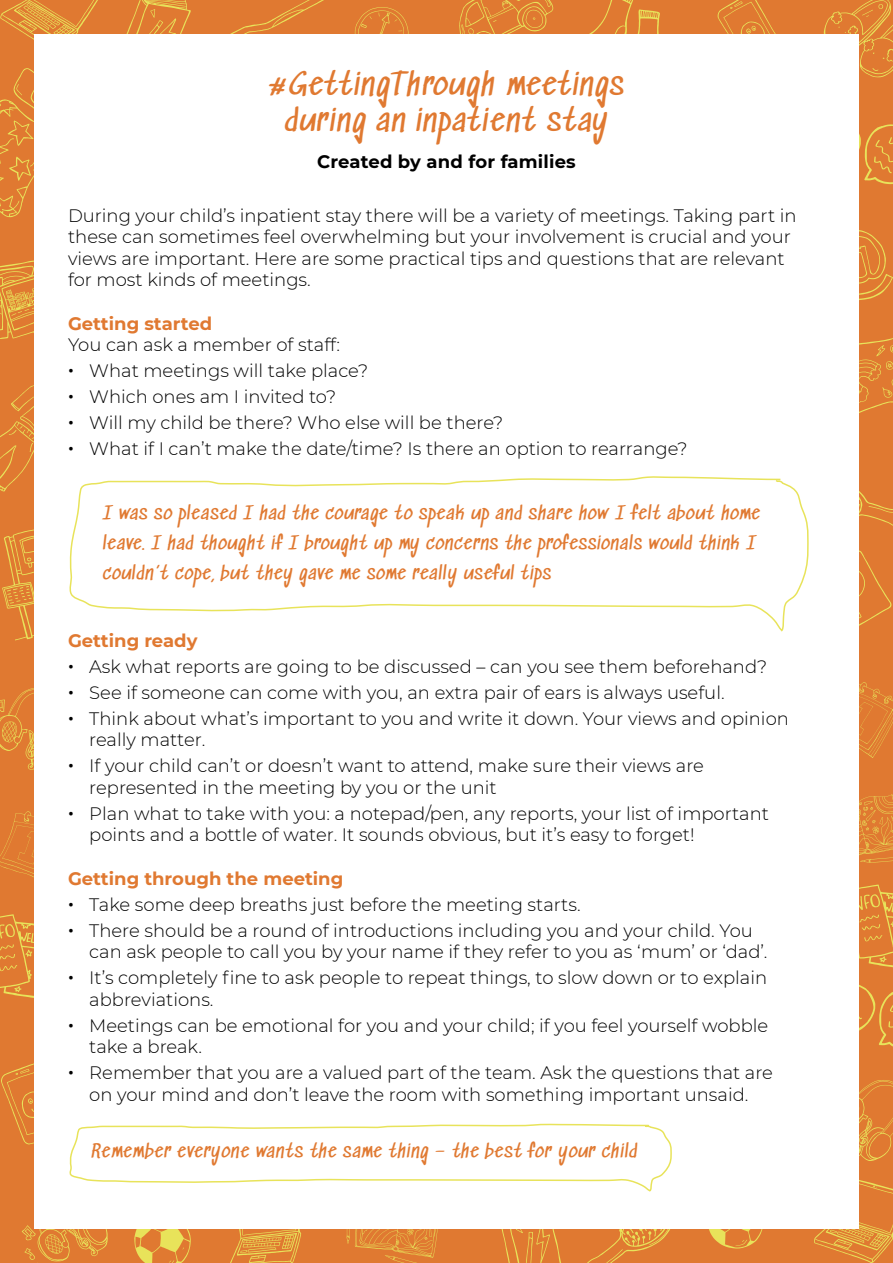
<style>
.page{position:relative;width:893px;height:1263px;background:#e07931}
.page>*{position:absolute;margin:0;border:0;box-sizing:border-box;transform-origin:0 0}
.t1{font:29.85px/35.8px "Sedgwick Ave";letter-spacing:.04em;color:#e07931;text-align:center}
.t2{font:300 18px/25.8px "Montserrat";color:#000}
.t3{font:18px/30px "Sedgwick Ave";letter-spacing:.04em;color:#e07931}
.t4{font:700 18px "Montserrat";letter-spacing:.01em;color:#000}
.t5{font:700 18px "Montserrat";color:#e07931}
.s1{font-weight:700}
.s2{font-weight:700;color:#e07931}
</style>
<div class="page">
<svg style="left:459px;top:0;width:94px;height:34px"></svg>
<svg style="left:824px;top:0;width:69px;height:77px"></svg>
<svg style="left:0;top:0;width:98px;height:40px"></svg>
<svg style="left:859px;top:338px;width:34px;height:75px"></svg>
<svg style="left:230px;top:0;width:94px;height:34px"></svg>
<svg style="left:859px;top:794px;width:34px;height:69px"></svg>
<svg style="left:0;top:688px;width:34px;height:82px"></svg>
<svg style="left:718px;top:0;width:58px;height:34px"></svg>
<svg style="left:126px;top:0;width:65px;height:34px"></svg>
<svg style="left:589px;top:0;width:71px;height:34px"></svg>
<svg style="left:0;top:260px;width:34px;height:79px"></svg>
<svg style="left:2px;top:529px;width:32px;height:111px"></svg>
<svg style="left:859px;top:230px;width:34px;height:70px"></svg>
<svg style="left:859px;top:491px;width:34px;height:35px"></svg>
<svg style="left:0;top:385px;width:34px;height:106px"></svg>
<svg style="left:0;top:68px;width:34px;height:149px"></svg>
<svg style="left:859px;top:682px;width:34px;height:76px"></svg>
<svg style="left:859px;top:124px;width:34px;height:60px"></svg>
<svg style="left:859px;top:550px;width:32px;height:76px"></svg>
<svg style="left:355px;top:7px;width:53px;height:27px"></svg>
<svg style="left:0;top:811px;width:34px;height:67px"></svg>
<svg style="left:859px;top:985px;width:34px;height:62px"></svg>
<svg style="left:0;top:914px;width:34px;height:84px"></svg>
<svg style="left:859px;top:884px;width:34px;height:84px"></svg>
<svg style="left:814px;top:1180px;width:79px;height:83px"></svg>
<svg style="left:859px;top:1080px;width:34px;height:81px"></svg>
<svg style="left:709px;top:1229px;width:54px;height:19px"></svg>
<div style="left:34px;top:34px;width:825px;height:1195px;background:#fff"></div>
<svg style="left:69px;top:476px;width:740px;height:156px"></svg>
<svg style="left:1px;top:1063px;width:671px;height:200px"></svg>
<h1 class="t1" style="left:269px;top:68px;width:356px">#GettingThrough meetings during an inpatient stay</h1>
<p class="t4" style="left:317px;top:148px;width:260px">Created by and for families</p>
<p class="t2" style="left:68px;top:204px;width:730px;line-height:21.6px">During your child’s inpatient stay there will be a variety of meetings. Taking part in these can sometimes feel overwhelming but your involvement is crucial and your views are important. Here are some practical tips and questions that are relevant for most kinds of meetings.</p>
<p class="t5" style="left:68px;top:310px;width:146px">Getting started</p>
<p class="t2" style="left:68px;top:331px;width:621px">You can ask a member of staff:<br><span class="s1">ط</span> What meetings will take place?<br><span class="s1">ط</span> Which ones am I invited to?<br><span class="s1">ط</span> Will my child be there? Who else will be there?<br><span class="s1">ط</span> What if I can’t make the date/time? Is there an option to rearrange?</p>
<p class="t3" style="left:103px;top:499px;width:659px">I was so pleased I had the courage to speak up and share how I felt about home leave. I had thought if I brought up my concerns the professionals would think I couldn’t cope, but they gave me some really useful tips</p>
<p class="t2" style="left:68px;top:627px;width:722px"><span class="s2">Getting ready<br></span><span class="s1">ط</span> Ask what reports are going to be discussed – can you see them beforehand?<br><span class="s1">ط</span> See if someone can come with you, an extra pair of ears is always useful.<br><span class="s1">ط</span> Think about what’s important to you and write it down. Your views and opinion</p>
<p class="t2" style="left:68px;top:726px;width:637px;text-indent:21px">really matter.<br><span class="s1">ط</span> If your child can’t or doesn’t want to attend, make sure their views are</p>
<p class="t2" style="left:68px;top:774px;width:702px;text-indent:21px">represented in the meeting by you or the unit<br><span class="s1">ط</span> Plan what to take with you: a notepad/pen, any reports, your list of important</p>
<p class="t2" style="left:89px;top:821px;width:607px">points and a bottle of water. It sounds obvious, but it’s easy to forget!</p>
<p class="t2" style="left:68px;top:865px;width:686px"><span class="s2">Getting through the meeting<br></span><span class="s1">ط</span> Take some deep breaths just before the meeting starts.<br><span class="s1">ط</span> There should be a round of introductions including you and your child. You</p>
<p class="t2" style="left:68px;top:938px;width:701px;text-align:right">can ask people to call you by your name if they refer to you as ‘mum’ or ‘dad’.<br><span class="s1">ط</span> It’s completely fine to ask people to repeat things, to slow down or to explain</p>
<p class="t2" style="left:68px;top:986px;width:702px;text-indent:21px">abbreviations.<br><span class="s1">ط</span> Meetings can be emotional for you and your child; if you feel yourself wobble</p>
<p class="t2" style="left:68px;top:1033px;width:706px;text-indent:21px">take a break.<br><span class="s1">ط</span> Remember that you are a valued part of the team. Ask the questions that are</p>
<p class="t2" style="left:89px;top:1081px;width:661px">on your mind and don’t leave the room with something important unsaid.</p>
<p class="t3" style="left:91px;top:1137px;width:547px">Remember everyone wants the same thing – the best for your child</p>
</div>
